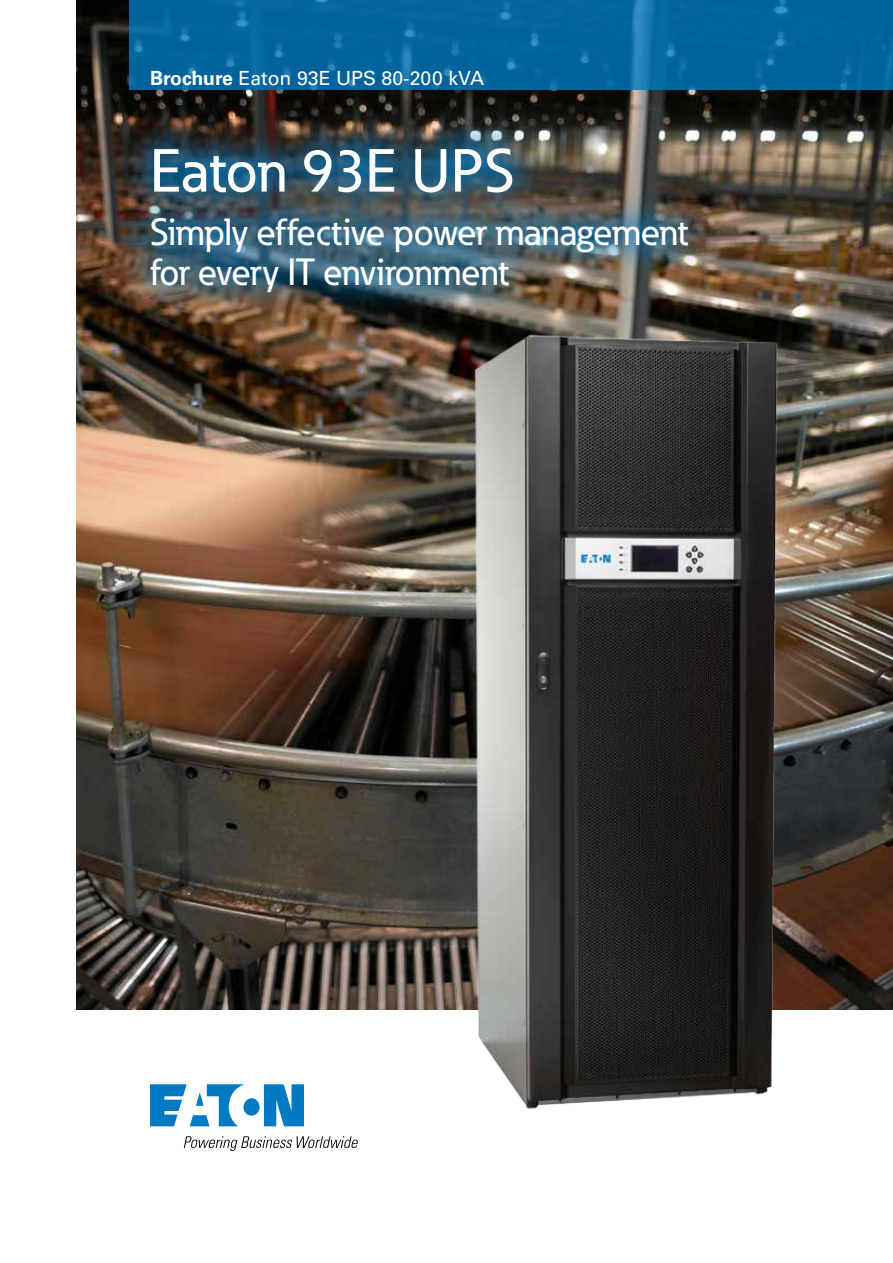
<style>
.page{position:relative;width:893px;height:1263px;background:#fff}
.page>*{position:absolute;margin:0;border:0;box-sizing:border-box;transform-origin:0 0}
.t1{font:500 60px "Eaton";color:#fff}
.t2{font:500 37.5px/40.5px "Eaton";letter-spacing:-.02em;color:#fff}
.t3{font:19.5px "Univers LT";color:#fff}
.s1{font-weight:700}
</style>
<div class="page">
<img style="left:77px;top:0;width:816px;height:1009px">
<svg style="left:129px;top:0;width:764px;height:90px;background:#05669e"></svg>
<svg style="left:150px;top:1084px;width:154px;height:42px"></svg>
<svg style="left:184px;top:1136px;width:142px;height:15px"></svg>
<img style="left:110px;top:106px;width:655px;height:371px">
<img style="left:125px;top:121px;width:588px;height:196px">
<img style="left:326px;top:303px;width:567px;height:846px">
<p class="t3" style="left:150px;top:66px;width:336px"><span class="s1">Brochure</span> Eaton 93E UPS 80-200 kVA</p>
<h1 class="t1" style="left:150px;top:134px;width:366px">Eaton 93E UPS</h1>
<p class="t2" style="left:150px;top:211px;width:540px">Simply effective power management for every IT environment</p>
</div>
